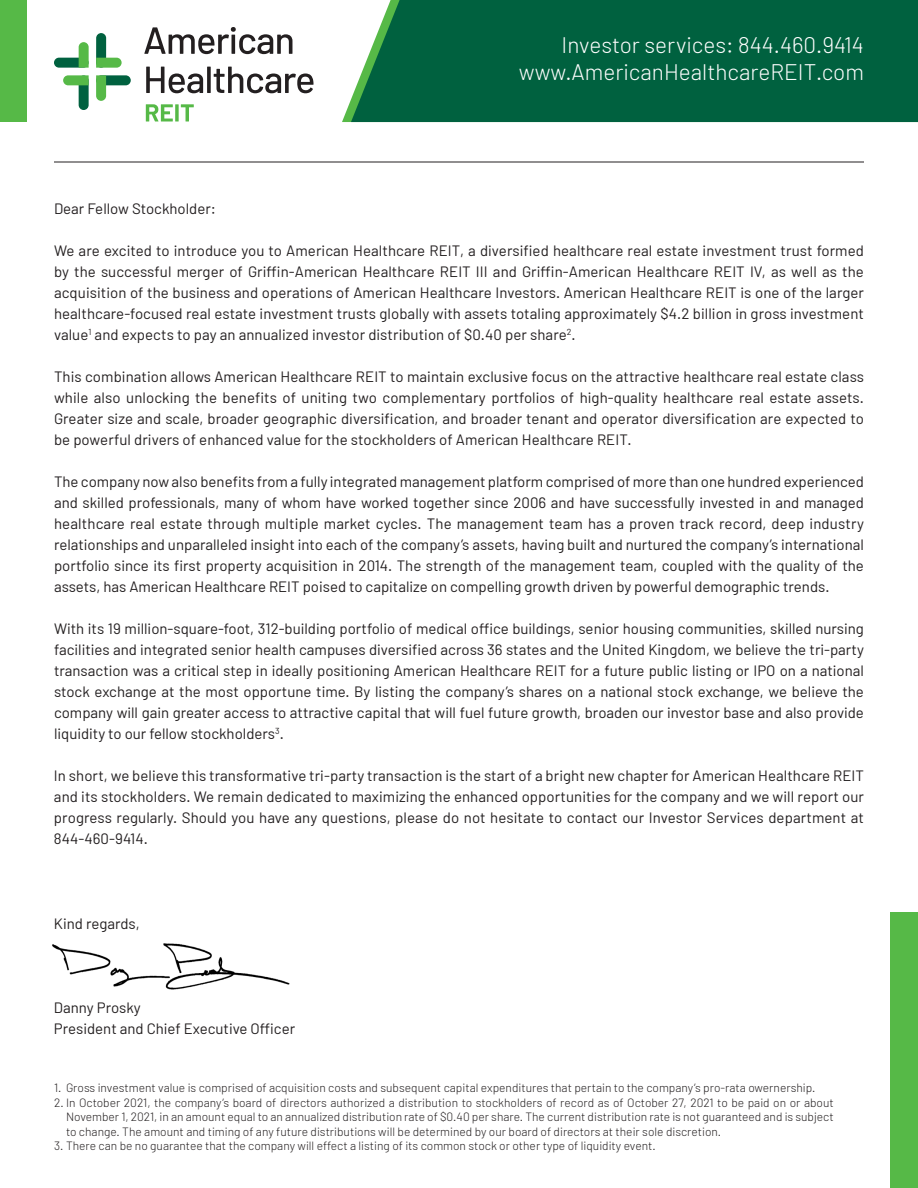
<style>
.page{position:relative;width:918px;height:1188px;background:#fff}
.page>*{position:absolute;margin:0;border:0;box-sizing:border-box;transform-origin:0 0}
.t1{font:300 22.5px/27px "Barlow";color:#fff;text-align:right}
.t2{font:15px/21px "Barlow";color:#231f20;text-align:justify}
.t3{font:300 12px/14.4px "Barlow";color:#231f20;text-align:justify}
</style>
<div class="page">
<div style="left:351px;top:0;width:567px;height:122px;background:#00613f"></div>
<div style="left:0;top:0;width:27px;height:122px;background:#56b947"></div>
<div style="left:890px;top:913px;width:28px;height:275px;background:#56b947"></div>
<svg style="left:144px;top:27px;width:148px;height:27px"></svg>
<svg style="left:146px;top:67px;width:168px;height:26px"></svg>
<svg style="left:146px;top:104px;width:27px;height:17px"></svg>
<svg style="left:175px;top:104px;width:4px;height:17px"></svg>
<svg style="left:181px;top:104px;width:13px;height:17px"></svg>
<div style="left:96px;top:75px;width:35px;height:10px;background:#00613f;border-radius:5px"></div>
<div style="left:96px;top:33px;width:10px;height:35px;background:#00613f;border-radius:5px"></div>
<svg style="left:96px;top:58px;width:26px;height:10px"></svg>
<svg style="left:96px;top:75px;width:10px;height:26px"></svg>
<div style="left:79px;top:75px;width:10px;height:35px;background:#00613f;border-radius:5px"></div>
<svg style="left:63px;top:75px;width:26px;height:10px"></svg>
<div style="left:54px;top:58px;width:35px;height:10px;background:#00613f;border-radius:5px"></div>
<svg style="left:79px;top:42px;width:10px;height:26px"></svg>
<hr style="left:54px;top:162px;width:810px;height:1px;background:#231f20">
<img style="left:52px;top:943px;width:238px;height:47px">
<h1 class="t1" style="left:519px;top:30px;width:347px">Investor services: 844.460.9414 www.AmericanHealthcareREIT.com</h1>
<p class="t2" style="left:54px;top:197px;width:163px">Dear Fellow Stockholder:</p>
<p class="t2" style="left:54px;top:239px;width:812px">We are excited to introduce you to American Healthcare REIT, a diversified healthcare real estate investment trust formed by the successful merger of Griffin-American Healthcare REIT III and Griffin-American Healthcare REIT IV, as well as the acquisition of the business and operations of American Healthcare Investors. American Healthcare REIT is one of the larger healthcare-focused real estate investment trusts globally with assets totaling approximately $4.2 billion in gross investment value<sup>1</sup> and expects to pay an annualized investor distribution of $0.40 per share<sup>2</sup>.</p>
<p class="t2" style="left:54px;top:365px;width:812px">This combination allows American Healthcare REIT to maintain exclusive focus on the attractive healthcare real estate class while also unlocking the benefits of uniting two complementary portfolios of high-quality healthcare real estate assets.<br>Greater size and scale, broader geographic diversification, and broader tenant and operator diversification are expected to be powerful drivers of enhanced value for the stockholders of American Healthcare REIT.</p>
<p class="t2" style="left:54px;top:470px;width:812px">The company now also benefits from a fully integrated management platform comprised of more than one hundred experienced and skilled professionals, many of whom have worked together since 2006 and have successfully invested in and managed healthcare real estate through multiple market cycles. The management team has a proven track record, deep industry relationships and unparalleled insight into each of the company’s assets, having built and nurtured the company’s international portfolio since its first property acquisition in 2014. The strength of the management team, coupled with the quality of the assets, has American Healthcare REIT poised to capitalize on compelling growth driven by powerful demographic trends.</p>
<p class="t2" style="left:54px;top:617px;width:812px">With its 19 million-square-foot, 312-building portfolio of medical office buildings, senior housing communities, skilled nursing facilities and integrated senior health campuses diversified across 36 states and the United Kingdom, we believe the tri-party transaction was a critical step in ideally positioning American Healthcare REIT for a future public listing or IPO on a national stock exchange at the most opportune time. By listing the company’s shares on a national stock exchange, we believe the company will gain greater access to attractive capital that will fuel future growth, broaden our investor base and also provide liquidity to our fellow stockholders<sup>3</sup>.</p>
<p class="t2" style="left:54px;top:764px;width:812px">In short, we believe this transformative tri-party transaction is the start of a bright new chapter for American Healthcare REIT and its stockholders. We remain dedicated to maximizing the enhanced opportunities for the company and we will report our progress regularly. Should you have any questions, please do not hesitate to contact our Investor Services department at 844-460-9414.</p>
<p class="t2" style="left:54px;top:913px;width:87px">Kind regards,</p>
<p class="t2" style="left:54px;top:997px;width:243px">Danny Prosky<br>President and Chief Executive Officer</p>
<p class="t3" style="left:54px;top:1081px;width:763px">1. Gross investment value is comprised of acquisition costs and subsequent capital expenditures that pertain to the company’s pro-rata owernership.</p>
<p class="t3" style="left:66px;top:1095px;width:769px;text-indent:-12px">2. In October 2021, the company’s board of directors authorized a distribution to stockholders of record as of October 27, 2021 to be paid on or about November 1, 2021, in an amount equal to an annualized distribution rate of $0.40 per share. The current distribution rate is not guaranteed and is subject to change. The amount and timing of any future distributions will be determined by our board of directors at their sole discretion.</p>
<p class="t3" style="left:54px;top:1138px;width:603px">3. There can be no guarantee that the company will effect a listing of its common stock or other type of liquidity event.</p>
</div>
